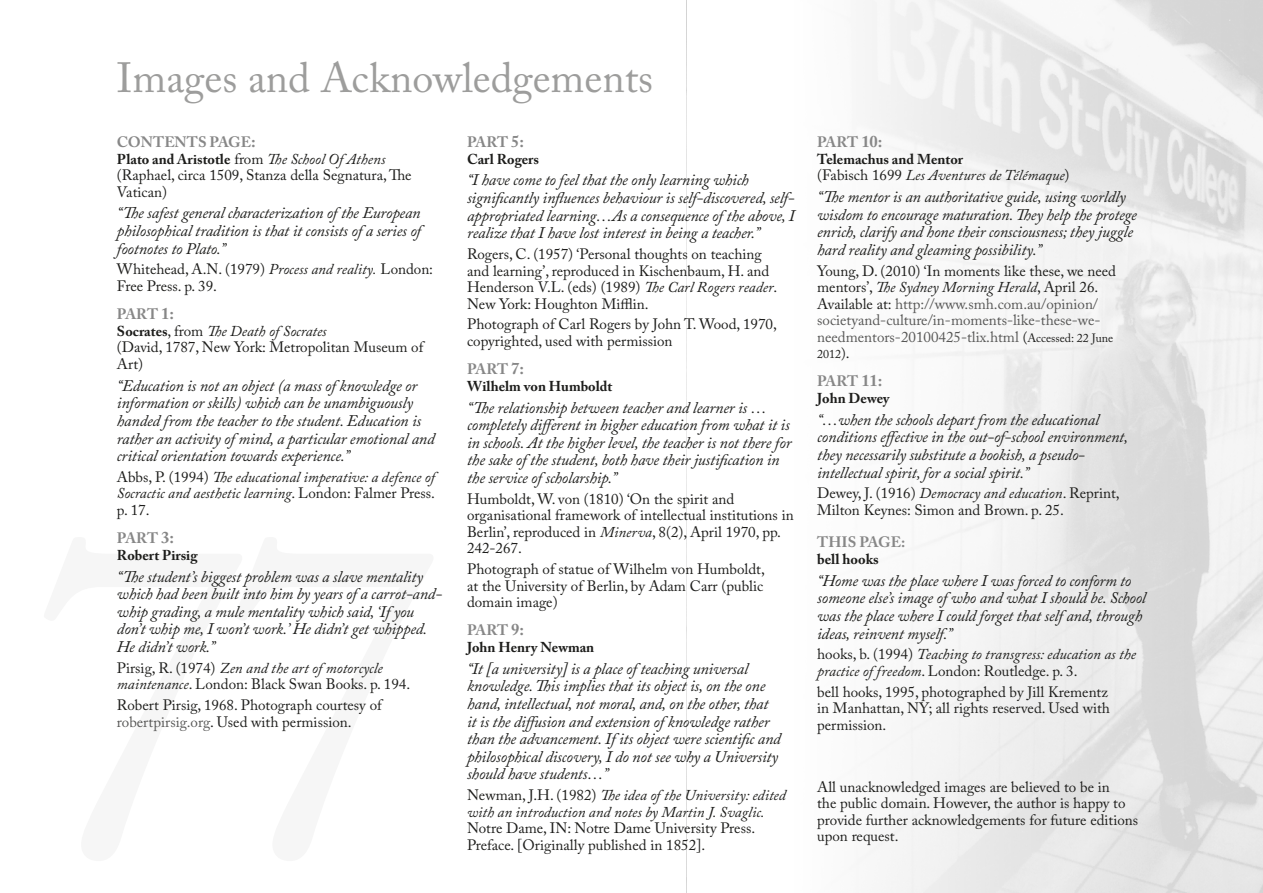
<style>
.page{position:relative;width:1263px;height:893px;background:#fff}
.page>*{position:absolute;margin:0;border:0;box-sizing:border-box;transform-origin:0 0}
.t1{font:42px "Adobe Caslon Pro";color:#9d9d9c}
.t2{font:italic 16.2px/17.5px "Adobe Caslon Pro";letter-spacing:-.01em;color:#1d1d1b}
.t3{font:15px/16.5px "Adobe Caslon Pro";color:#1d1d1b}
.t4{font:italic 15px/16.5px "Adobe Caslon Pro";color:#1d1d1b}
.t5{font:15px/16.5px "Adobe Caslon Pro";color:#575756}
.t6{font:700 15px "Adobe Caslon Pro";letter-spacing:-.015em;color:#878787}
.t7{font:700 14.4px "Adobe Caslon Pro";color:#1d1d1b}
.t8{font:700 14.25px "Adobe Caslon Pro";color:#1d1d1b}
.t9{font:12px "Adobe Caslon Pro";color:#1d1d1b}
.s1{font-size:16.5px}
.s2{font-weight:400;font-size:15px}
.s3{font-weight:400;font-style:italic;font-size:15px}
.s4{font-style:italic}
.s5{font-weight:700;color:#878787}
.s6{font-weight:700;font-size:16.5px;color:#878787}
.s7{font-weight:700;font-size:14.25px}
.s8{font-style:normal}
.s9{color:#575756}
.s10{color:#1d1d1b}
.s11{font-style:italic;color:#1d1d1b}
.s12{font-size:14.25px;color:#1d1d1b}
.s13{font-size:12px;color:#1d1d1b}
.s14{font-size:14.25px}
.s15{font-size:15px}
</style>
<div class="page">
<svg style="left:870px;top:0;width:393px;height:893px;fill:#f0f0f0"></svg>
<h1 class="t1" style="left:117px;top:53px;width:538px">Images and Acknowledgements</h1>
<p class="t6" style="left:117px;top:133px;width:140px">CONTENTS PAGE<span class="s1">:</span></p>
<p class="t8" style="left:117px;top:150px;width:270px">Plato and Aristotle <span class="s2">from</span> <span class="s3">The School Of Athens</span></p>
<p class="t3" style="left:117px;top:167px;width:296px">(Raphael, circa 1509, Stanza della Segnatura, The<br>Vatican)</p>
<p class="t2" style="left:117px;top:204px;width:306px;text-align:justify">“The safest general characterization of the European philosophical tradition is that it consists of a series of footnotes to Plato.”</p>
<p class="t3" style="left:117px;top:261px;width:318px">Whitehead, A.N. (1979) <span class="s4">Process and reality.</span> London:<br>Free Press. p. 39.</p>
<p class="t3" style="left:117px;top:306px;width:308px"><span class="s5">PART</span> <span class="s6">1:<br></span><span class="s7">Socrates</span>, from <span class="s4">The Death of Socrates<br></span>(David, 1787, New York: Metropolitan Museum of<br>Art)</p>
<p class="t2" style="left:117px;top:376px;width:319px">“Education is not an object (a mass of knowledge or information or skills) which can be unambiguously handed from the teacher to the student. Education is rather an activity of mind, a particular emotional and critical orientation towards experience.”</p>
<p class="t4" style="left:117px;top:468px;width:320px;text-align:justify"><span class="s8">Abbs, P. (1994)</span> The educational imperative: a defence of Socractic and aesthetic learning<span class="s8">. London: Falmer Press. p. 17.</span></p>
<p class="t6" style="left:117px;top:529px;width:59px">PART <span class="s1">3:</span></p>
<p class="t8" style="left:117px;top:546px;width:82px">Robert Pirsig</p>
<p class="t2" style="left:117px;top:567px;width:327px">“The student’s biggest problem was a slave mentality which had been built into him by years of a carrot-and&shy;whip grading, a mule mentality which said, ‘If you don’t whip me, I won’t work.’ He didn’t get whipped.<br>He didn’t work.”</p>
<p class="t3" style="left:117px;top:659px;width:295px">Pirsig, R. (1974) <span class="s4">Zen and the art of motorcycle maintenance</span>. London: Black Swan Books. p. 194.</p>
<p class="t3" style="left:117px;top:697px;width:266px">Robert Pirsig, 1968. Photograph courtesy of <span class="s9">robertpirsig.org</span>. Used with permission.</p>
<p class="t6" style="left:467px;top:133px;width:59px">PART <span class="s1">5:</span></p>
<p class="t8" style="left:467px;top:150px;width:73px">Carl Rogers</p>
<p class="t2" style="left:467px;top:171px;width:329px">“I have come to feel that the only learning which significantly influences behaviour is self-discovered, self&shy;appropriated learning…As a consequence of the above, I realize that I have lost interest in being a teacher.”</p>
<p class="t3" style="left:467px;top:246px;width:312px">Rogers, C. (1957) ‘Personal thoughts on teaching and learning’, reproduced in Kischenbaum, H. and Henderson V.L. (eds) (1989) <span class="s4">The Carl Rogers reader</span>.<br>New York: Houghton Mifflin.</p>
<p class="t3" style="left:467px;top:316px;width:311px">Photograph of Carl Rogers by John T. Wood, 1970, copyrighted, used with permission</p>
<p class="t6" style="left:467px;top:360px;width:59px">PART <span class="s1">7:</span></p>
<p class="t8" style="left:467px;top:377px;width:147px">Wilhelm von Humboldt</p>
<p class="t2" style="left:467px;top:398px;width:326px">“The relationship between teacher and learner is … completely different in higher education from what it is in schools. At the higher level, the teacher is not there for the sake of the student, both have their justification in the service of scholarship.”</p>
<p class="t3" style="left:467px;top:490px;width:328px">Humboldt, W. von (1810) ‘On the spirit and organisational framework of intellectual institutions in Berlin’, reproduced in <span class="s4">Minerva</span>, 8(2), April 1970, pp.<br>242-267.</p>
<p class="t3" style="left:467px;top:561px;width:299px;text-align:justify">Photograph of statue of Wilhelm von Humboldt, at the University of Berlin, by Adam Carr (public domain image)</p>
<p class="t6" style="left:467px;top:621px;width:59px">PART <span class="s1">9:</span></p>
<p class="t8" style="left:467px;top:638px;width:129px">John Henry Newman</p>
<p class="t2" style="left:467px;top:659px;width:315px">“It [a university] is a place of teaching universal knowledge. This implies that its object is, on the one hand, intellectual, not moral, and, on the other, that it is the diffusion and extension of knowledge rather than the advancement. If its object were scientific and philosophical discovery, I do not see why a University should have students…”</p>
<p class="t4" style="left:467px;top:787px;width:320px"><span class="s8">Newman, J.H. (1982)</span> The idea of the University: edited with an introduction and notes by Martin J. Svaglic.</p>
<p class="t3" style="left:467px;top:820px;width:290px">Notre Dame, IN: Notre Dame University Press.<br>Preface. [Originally published in 1852].</p>
<p class="t6" style="left:817px;top:133px;width:67px">PART <span class="s1">10:</span></p>
<p class="t8" style="left:817px;top:150px;width:147px">Telemachus and Mentor</p>
<p class="t4" style="left:817px;top:167px;width:254px"><span class="s8">(Fabisch 1699</span> Les Aventures de Télémaque<span class="s8">)</span></p>
<p class="t2" style="left:817px;top:188px;width:321px">“The mentor is an authoritative guide, using worldly wisdom to encourage maturation. They help the protege enrich, clarify and hone their consciousness; they juggle hard reality and gleaming possibility.”</p>
<p class="t5" style="left:817px;top:262px;width:300px"><span class="s10">Young, D. (2010) ‘In moments like these, we need mentors’,</span> <span class="s11">The Sydney Morning Herald</span><span class="s10">, April 26.<br>Available at:</span> http://www.smh.com.au/opinion/ societyand-culture/in-moments-like-these-we&shy;needmentors-20100425-tlix.html <span class="s12">(</span><span class="s13">Accessed: 22 June</span></p>
<p class="t9" style="left:817px;top:347px;width:34px">2012<span class="s14">)</span><span class="s15">.</span></p>
<p class="t6" style="left:817px;top:372px;width:67px">PART <span class="s1">11:</span></p>
<p class="t8" style="left:817px;top:390px;width:74px">John Dewey</p>
<p class="t2" style="left:817px;top:410px;width:312px">“…when the schools depart from the educational conditions effective in the out-of-school environment, they necessarily substitute a bookish, a pseudo&shy;intellectual spirit, for a social spirit.”</p>
<p class="t3" style="left:817px;top:485px;width:304px">Dewey, J. (1916) <span class="s4">Democracy and education</span>. Reprint,<br>Milton Keynes: Simon and Brown. p. 25.</p>
<p class="t6" style="left:817px;top:533px;width:90px">THIS PAGE:</p>
<p class="t7" style="left:817px;top:550px;width:63px">bell hooks</p>
<p class="t2" style="left:817px;top:571px;width:330px">“Home was the place where I was forced to conform to someone else’s image of who and what I should be. School was the place where I could forget that self and, through ideas, reinvent myself.”</p>
<p class="t4" style="left:817px;top:646px;width:320px"><span class="s8">hooks, b. (1994)</span> Teaching to transgress: education as the practice of freedom<span class="s8">. London: Routledge. p. 3.</span></p>
<p class="t3" style="left:817px;top:683px;width:294px">bell hooks, 1995, photographed by Jill Krementz in Manhattan, NY; all rights reserved. Used with permission.</p>
<p class="t3" style="left:817px;top:778px;width:322px">All unacknowledged images are believed to be in<br>the public domain. However, the author is happy to provide further acknowledgements for future editions upon request.</p>
</div>
